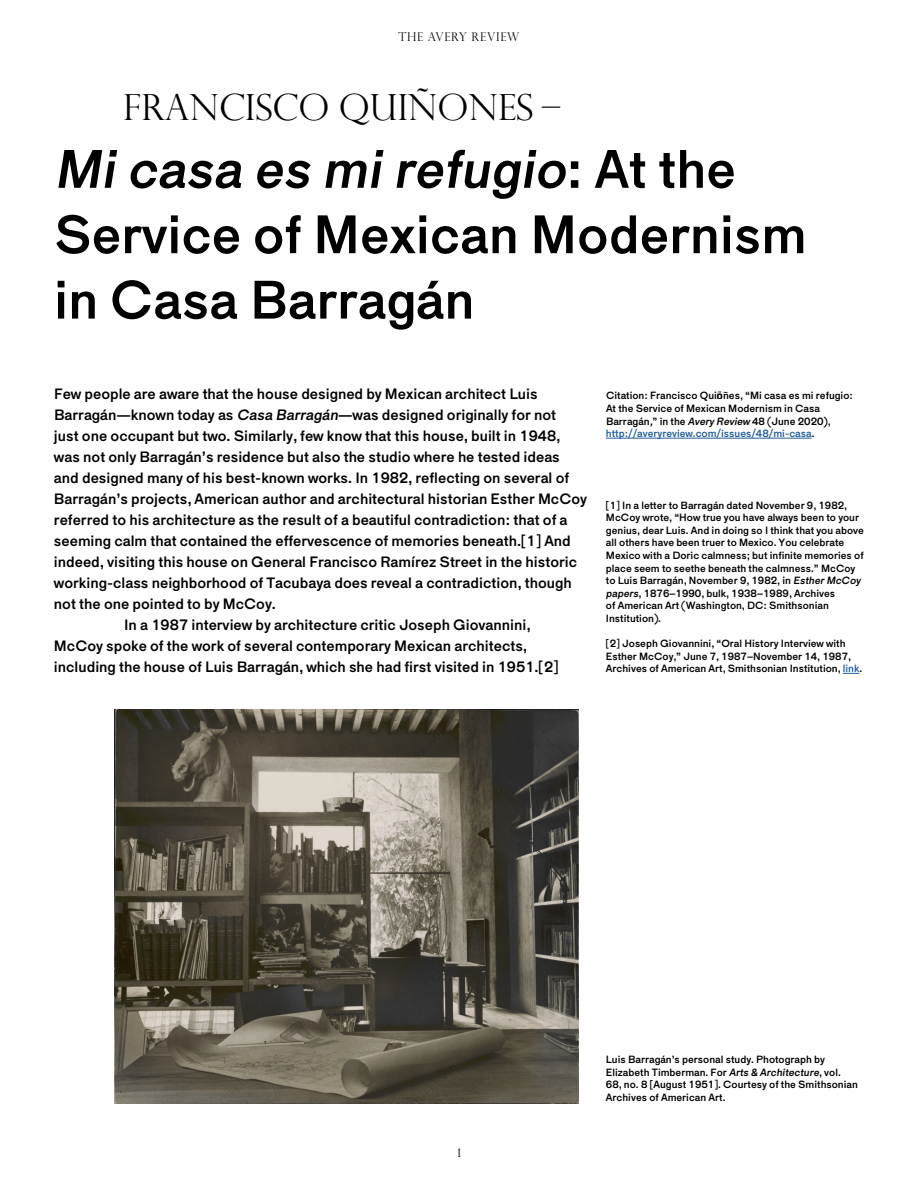
<style>
.page{position:relative;width:918px;height:1188px;background:#fff}
.page>*{position:absolute;margin:0;border:0;box-sizing:border-box;transform-origin:0 0}
.t1{font:54px/65.4px "Maria Pro";color:#000}
.t2{font:300 36px "Perpetua Titling MT Std";color:#000}
.t3{font:15px "Maria Pro";color:#000}
.t4{font:300 12px "Perpetua Titling MT Std";letter-spacing:.06em;color:#000}
.t5{font:10.5px/12.6px "Maria Pro";color:#000}
.s1{font-style:italic}
.s2{color:#215e9e}
</style>
<div class="page">
<hr style="left:606px;top:438px;width:206px;height:1px;background:#215e9e">
<svg style="left:843px;top:673px;width:16px;height:1px"></svg>
<img style="left:114px;top:709px;width:465px;height:395px">
<p class="t4" style="left:399px;top:30px;width:122px">THE AVERY REVIEW</p>
<h2 class="t2" style="left:123px;top:85px;width:439px">FRANCISCO QUIÑONES –</h2>
<h1 class="t1" style="left:54px;top:137px;width:754px"><span class="s1">Micasa es mirefugio</span>: At t h e<br>Service of Mexican Modernism in Casa Barragán</h1>
<p class="t3" style="left:54px;top:385px;width:485px">Few people are aware that the house designed by Mexican architect Luis</p>
<p class="t3" style="left:54px;top:406px;width:504px">Barragán—known today as <span class="s1">Casa Barragán</span>—was designed originally for not</p>
<p class="t3" style="left:54px;top:427px;width:508px">just one occupant but two. Similarly, few know that this house, built in 1948,</p>
<p class="t3" style="left:54px;top:448px;width:507px">was not only Barragán’s residence but also the studio where he tested ideas</p>
<p class="t3" style="left:54px;top:469px;width:517px">and designed many of his best-known works. In 1982, reflecting on several of</p>
<p class="t3" style="left:54px;top:490px;width:535px">Barragán’s projects, American author and architectural historian Esther McCoy</p>
<p class="t3" style="left:54px;top:511px;width:515px">referred to his architecture as the result of a beautiful contradiction: that of a</p>
<p class="t3" style="left:54px;top:532px;width:518px">seeming calm that contained the effervescence of memories beneath.[1] And</p>
<p class="t3" style="left:54px;top:553px;width:525px">indeed, visiting this house on General Francisco Ramírez Street in the historic</p>
<p class="t3" style="left:54px;top:574px;width:519px">working-class neighborhood of Tacubaya does reveal a contradiction, though</p>
<p class="t3" style="left:54px;top:595px;width:223px">not the one pointed to by McCoy.</p>
<p class="t3" style="left:124px;top:616px;width:408px">In a 1987 interview by architecture critic Joseph Giovannini,</p>
<p class="t3" style="left:54px;top:637px;width:474px">McCoy spoke of the work of several contemporary Mexican architects,</p>
<p class="t3" style="left:54px;top:658px;width:506px">including the house of Luis Barragán, which she had first visited in 1951.[2]</p>
<p class="t5" style="left:606px;top:389px;width:248px">Citation: Francisco Quiñones, “Mi casa es mi refugio:<br>At the Service of Mexican Modernism in Casa Barragán<span class="s1">,</span>” in the <span class="s1">Avery Review</span> 48 (June 2020), <span class="s2">http://averyreview.com/issues/48/mi-casa</span>.</p>
<p class="t5" style="left:606px;top:499px;width:259px">[1] In a letter to Barragán dated November 9, 1982, McCoy wrote, “How true you have always been to your genius, dear Luis. And in doing so I think that you above all others have been truer to Mexico. You celebrate Mexico with a Doric calmness; but infinite memories of place seem to seethe beneath the calmness.” McCoy to Luis Barragán, November 9, 1982, in <span class="s1">Esther McCoy papers</span>, 1876–1990, bulk, 1938–1989, Archives<br>of American Art (Washington, DC: Smithsonian Institution).</p>
<p class="t5" style="left:606px;top:637px;width:258px">[2] Joseph Giovannini, “Oral History Interview with<br>Esther McCoy,” June 7, 1987–November 14, 1987,<br>Archives of American Art, Smithsonian Institution, <span class="s2">link</span>.</p>
<p class="t4" style="left:458px;top:1146px;width:5px">1</p>
<p class="t5" style="left:606px;top:1053px;width:253px">Luis Barragán’s personal study. Photograph by Elizabeth Timberman. For Arts &amp; Architecture, vol.<br>68, no. 8 [August 1951]. Courtesy of the Smithsonian Archives of American Art.</p>
</div>
